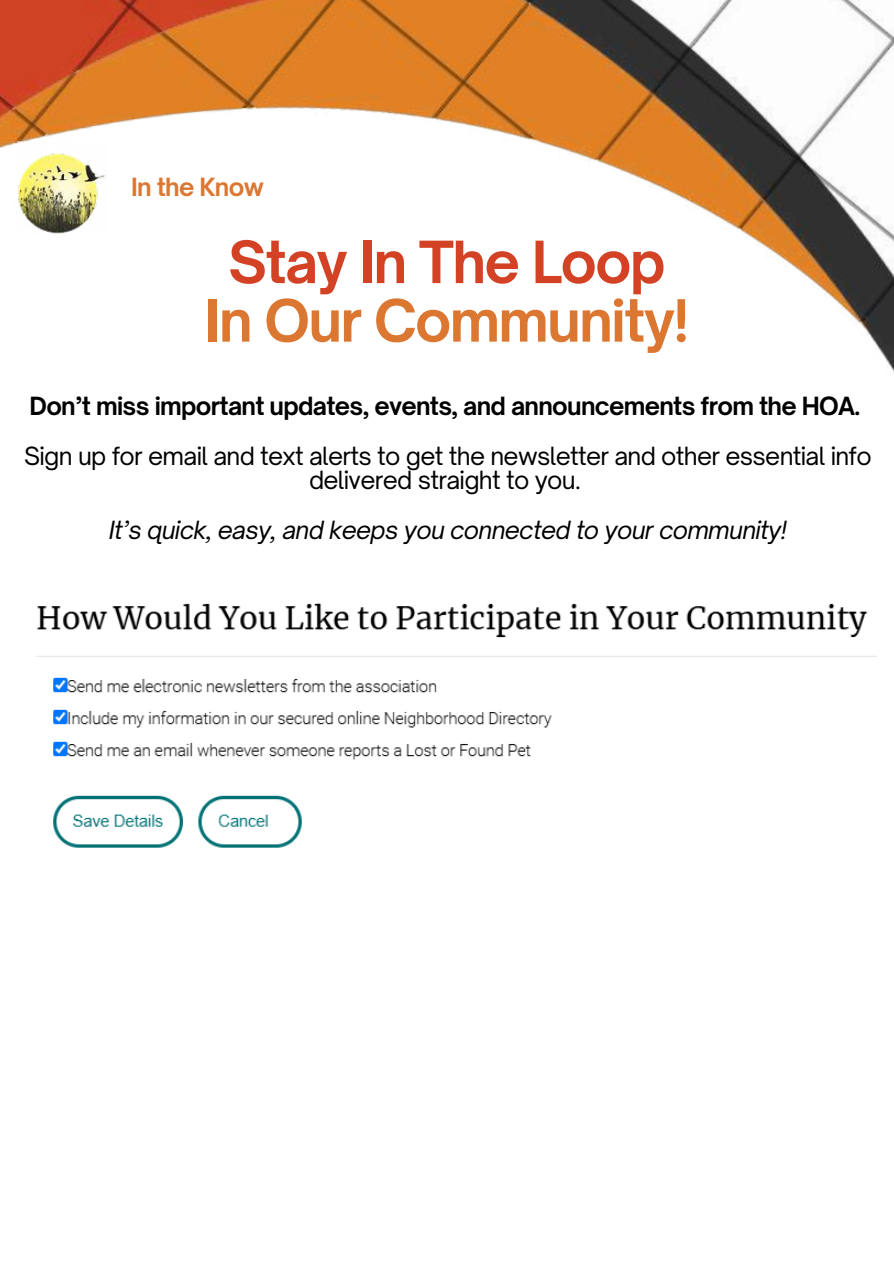
<style>
.page{position:relative;width:894px;height:1264px;background:#fff}
.page>*{position:absolute;margin:0;border:0;box-sizing:border-box;transform-origin:0 0}
.t1{font:700 55.65px "Open Sauce One";letter-spacing:-.03em;color:#dc7731}
.t2{font:700 55.65px "Open Sauce One";letter-spacing:-.03em;color:#d34225}
.t3{font:24px/24.8px "Open Sauce One";letter-spacing:-.03em;color:#000;text-align:center}
.t4{font:700 24px "Open Sauce One";letter-spacing:-.03em;color:#000}
.t5{font:italic 24px "Open Sauce One";letter-spacing:-.03em;color:#000}
.t6{font:700 24px "Open Sauce One";letter-spacing:-.03em;color:#dc7731}
</style>
<div class="page">
<img style="left:0;top:0;width:893px;height:657px">
<img style="left:14px;top:142px;width:93px;height:92px">
<img style="left:18px;top:584px;width:857px;height:264px">
<p class="t6" style="left:131px;top:172px;width:134px">In the Know</p>
<h1 class="t2" style="left:228px;top:227px;width:439px">Stay In The Loop</h1>
<h1 class="t1" style="left:205px;top:286px;width:485px">In Our Community!</h1>
<p class="t4" style="left:30px;top:391px;width:832px">Don’t miss important updates, events, and announcements from the HOA.</p>
<p class="t3" style="left:24px;top:443px;width:848px">Sign up for email and text alerts to get the newsletter and other essential info delivered straight to you.</p>
<p class="t5" style="left:109px;top:515px;width:679px">It’s quick, easy, and keeps you connected to your community!</p>
</div>
